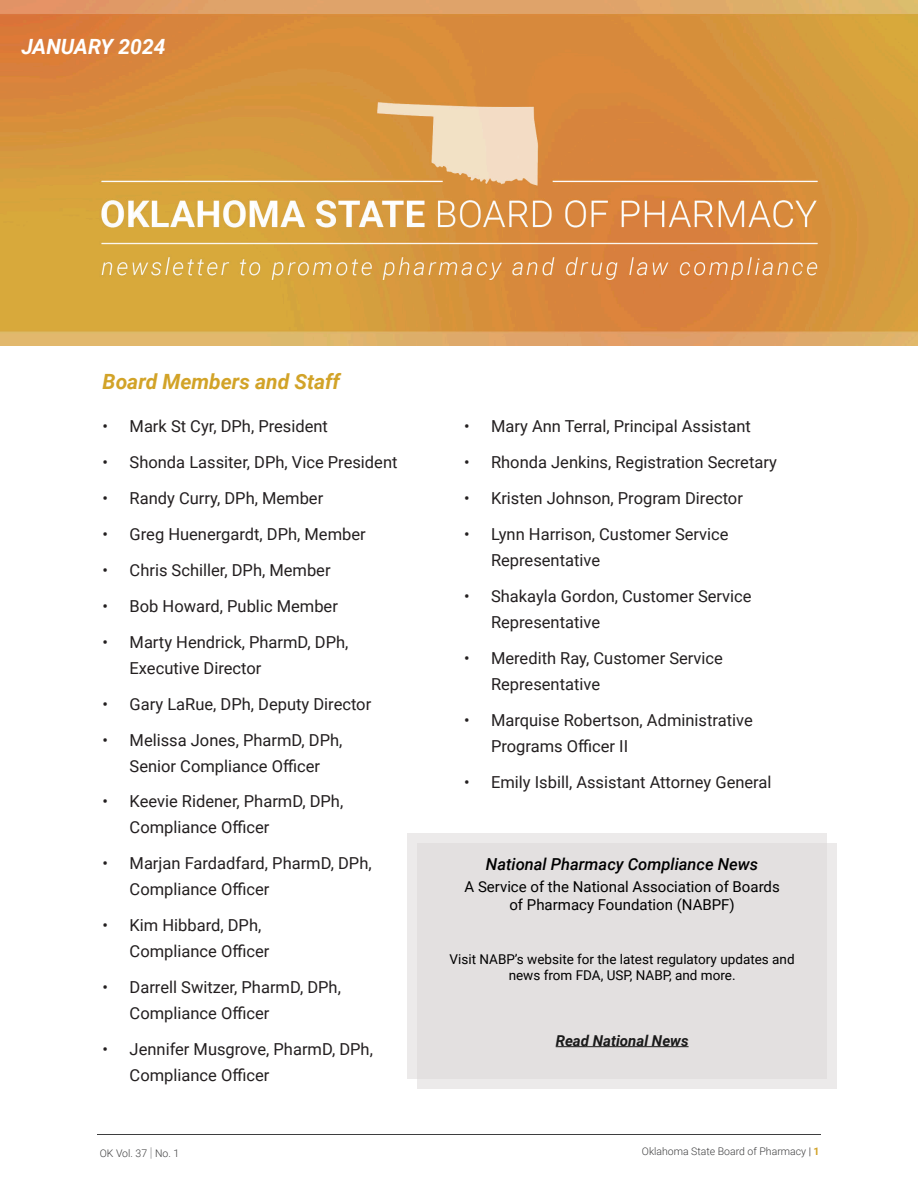
<style>
.page{position:relative;width:918px;height:1188px;background:#fff}
.page>*{position:absolute;margin:0;border:0;box-sizing:border-box;transform-origin:0 0}
.Header_1{font:italic 700 21px "Roboto";color:#d2a328}
.Header_1-2{font:italic 700 21px "Roboto";color:#fff}
.t1{font:16.5px/26px "Roboto";color:#231f20}
.Header_2{font:italic 500 16.5px "Roboto";color:#000}
.Header_2-2{font:15px/18.6px "Roboto";color:#000;text-align:center}
.Paragraph{font:italic 700 15px "Roboto";color:#1a1a1a}
.Paragraph-2{font:13.5px/15.9px "Roboto";color:#000;text-align:center}
.t2{font:300 10.5px "Roboto";color:#3e3e3f}
.s1{font-weight:100;font-size:13.5px}
.s2{color:#231f20}
.s3{font-weight:700;color:#d2a328}
</style>
<div class="page">
<hr style="left:97px;top:1135px;width:724px;height:1px;background:#3e3e3f">
<img style="left:0;top:0;width:918px;height:346px">
<div style="left:407px;top:834px;width:420px;height:245px;background:#eceaea"></div>
<div style="left:417px;top:844px;width:420px;height:245px;background:#e3e0e0"></div>
<hr style="left:556px;top:1046px;width:133px;height:1px;background:#1a1a1a">
<p class="Header_1-2" style="left:21px;top:32px;width:146px">JANUARY 2024</p>
<p class="Header_1" style="left:103px;top:367px;width:239px">Board Members and Staff</p>
<p class="t1" style="left:103px;top:413px;width:227px">• Mark St Cyr, DPh, President</p>
<p class="t1" style="left:103px;top:449px;width:296px">• Shonda Lassiter, DPh, Vice President</p>
<p class="t1" style="left:103px;top:485px;width:222px">• Randy Curry, DPh, Member</p>
<p class="t1" style="left:103px;top:520px;width:265px">• Greg Huenergardt, DPh, Member</p>
<p class="t1" style="left:103px;top:556px;width:230px">• Chris Schiller, DPh, Member</p>
<p class="t1" style="left:103px;top:592px;width:237px">• Bob Howard, Public Member</p>
<p class="t1" style="left:130px;top:628px;width:220px;text-indent:-27px">• Marty Hendrick, PharmD, DPh,<br>Executive Director</p>
<p class="t1" style="left:103px;top:690px;width:270px">• Gary LaRue, DPh, Deputy Director</p>
<p class="t1" style="left:103px;top:726px;width:241px;text-align:center">• Melissa Jones, PharmD, DPh,<br>Senior Compliance Officer</p>
<p class="t1" style="left:130px;top:788px;width:215px;text-indent:-27px">• Keevie Ridener, PharmD, DPh,<br>Compliance Officer</p>
<p class="t1" style="left:130px;top:850px;width:244px;text-indent:-27px">• Marjan Fardadfard, PharmD, DPh,<br>Compliance Officer</p>
<p class="t1" style="left:130px;top:912px;width:141px;text-indent:-27px">• Kim Hibbard, DPh,<br>Compliance Officer</p>
<p class="t1" style="left:130px;top:974px;width:213px;text-indent:-27px">• Darrell Switzer, PharmD, DPh,<br>Compliance Officer</p>
<p class="t1" style="left:130px;top:1036px;width:245px;text-indent:-27px">• Jennifer Musgrove, PharmD, DPh,<br>Compliance Officer</p>
<p class="t1" style="left:464px;top:413px;width:288px">• Mary Ann Terral, Principal Assistant</p>
<p class="t1" style="left:464px;top:449px;width:314px">• Rhonda Jenkins, Registration Secretary</p>
<p class="t1" style="left:464px;top:485px;width:280px">• Kristen Johnson, Program Director</p>
<p class="t1" style="left:491px;top:520px;width:239px;text-indent:-27px">• Lynn Harrison, Customer Service<br>Representative</p>
<p class="t1" style="left:491px;top:582px;width:262px;text-indent:-27px">• Shakayla Gordon, Customer Service<br>Representative</p>
<p class="t1" style="left:491px;top:644px;width:233px;text-indent:-27px">• Meredith Ray, Customer Service<br>Representative</p>
<p class="t1" style="left:491px;top:706px;width:263px;text-indent:-27px">• Marquise Robertson, Administrative<br>Programs Officer II</p>
<p class="t1" style="left:464px;top:768px;width:309px">• Emily Isbill, Assistant Attorney General</p>
<p class="Header_2" style="left:486px;top:853px;width:274px">National Pharmacy Compliance News</p>
<p class="Header_2-2" style="left:465px;top:877px;width:317px">A Service of the National Association of Boards of Pharmacy Foundation (NABPF)</p>
<p class="Paragraph-2" style="left:450px;top:951px;width:347px">Visit NABP’s website for the latest regulatory updates and news from FDA, USP, NABP, and more.</p>
<p class="Paragraph" style="left:556px;top:1030px;width:134px">Read National News</p>
<p class="t2" style="left:100px;top:1146px;width:81px">OK Vol. 37 <span class="s1">|</span> No. 1</p>
<p class="t2" style="left:642px;top:1144px;width:179px">Oklahoma State Board of Pharmacy <span class="s2">|</span> <span class="s3">1</span></p>
</div>
